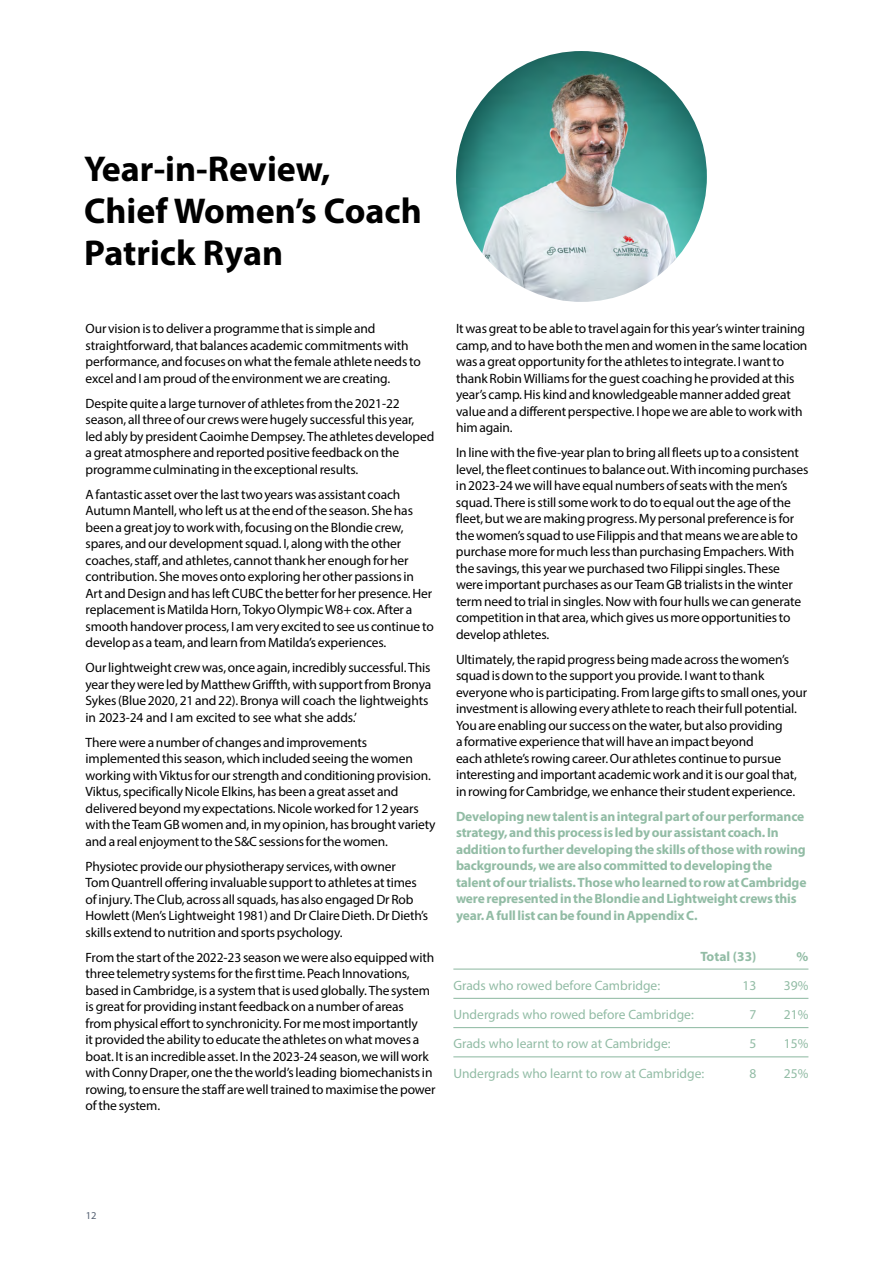
<style>
.page{position:relative;width:893px;height:1263px;background:#fff}
.page>*{position:absolute;margin:0;border:0;box-sizing:border-box;transform-origin:0 0}
.t1{font:700 36px/42px "Myriad Pro";color:#000}
.t2{font:13.5px/16.5px "Myriad Pro";letter-spacing:-.01em;color:#000}
.t3{font:700 13.5px/16.5px "Myriad Pro";letter-spacing:-.01em;color:#92bca5}
.t4{font:13.5px "Myriad Pro";color:#92bca5}
.t5{font:10.5px "Myriad Pro";color:#546072}
</style>
<div class="page">
<hr style="left:453px;top:968px;width:355px;height:1px;background:#92bca5">
<hr style="left:453px;top:998px;width:355px;height:1px;background:#92bca5">
<hr style="left:453px;top:1027px;width:355px;height:1px;background:#92bca5">
<hr style="left:453px;top:1056px;width:355px;height:1px;background:#92bca5">
<img style="left:456px;top:51px;width:251px;height:251px;border-radius:125px">
<h1 class="t1" style="left:84px;top:146px;width:339px">Year-in-Review,<br>Chief Women’s Coach<br>Patrick Ryan</h1>
<p class="t2" style="left:86px;top:320px;width:337px">Our visionistodeliver aprogramme thatissimple and straightforward,thatbalances academic commitmentswith performance, andfocusesonwhatthe female athleteneedsto excel andI amproudofthe environmentwe are creating.</p>
<p class="t2" style="left:86px;top:395px;width:350px">Despitequite a large turnoverof athletesfromthe 2021-22 season, allthreeofour crewswerehugely successfulthis year, ledablybypresidentCaoimheDempsey. The athletesdeveloped agreat atmosphere andreportedpositive feedbackonthe programme culminatinginthe exceptionalresults.</p>
<p class="t2" style="left:86px;top:486px;width:350px">Afantastic assetoverthe lasttwoyearswas assistant coach AutumnMantell,wholeftus atthe endofthe season. Shehas beenagreatjoy toworkwith,focusingontheBlondie crew, spares, andourdevelopmentsquad. I, alongwiththeother coaches,staff, andathletes, cannotthankher enoughforher contribution. Shemovesontoexploringherotherpassionsin Art andDesignandhasleftCUBCthebetterforherpresence.Her replacementisMatildaHorn, TokyoOlympicW8+cox.After a smoothhandoverprocess, I amvery excitedtoseeus continue to developas a team, andlearnfromMatilda’s experiences.</p>
<p class="t2" style="left:86px;top:659px;width:347px">Ourlightweight crewwas,once again, incredibly successful. This yeartheywere ledbyMatthewGriffth,withsupportfromBronya Sykes(Blue 2020, 21 and22).Bronya will coach the lightweights in 2023-24 and I am excited to see what she adds.’</p>
<p class="t2" style="left:86px;top:734px;width:352px">Therewere anumberof changes andimprovements implementedthisseason,whichincludedseeingthewomen workingwithViktusforourstrengthandconditioningprovision.<br>Viktus,specificallyNicole Elkins,hasbeenagreat asset and deliveredbeyondmy expectations.Nicoleworkedfor 12 years withthe TeamGBwomenand, inmyopinion,hasbrought variety anda real enjoymenttothe S&amp;Csessionsforthewomen.</p>
<p class="t2" style="left:86px;top:858px;width:344px">Physiotecprovideourphysiotherapy services,withowner TomQuantrellofferinginvaluable supporttoathletes attimes ofinjury. TheClub, across allsquads,has alsoengagedDrRob Howlett(Men’s Lightweight 1981) and DrClaireDieth.DrDieth’s skills extendtonutritionandsportspsychology.</p>
<p class="t2" style="left:86px;top:949px;width:351px">Fromthe startofthe 2022-23 seasonwewere alsoequippedwith three telemetry systemsforthe firsttime.PeachInnovations, basedinCambridge, is a systemthatisusedglobally. The system isgreatforprovidinginstantfeedbackonanumberof areas fromphysical efforttosynchronicity. Formemostimportantly itprovidedthe ability toeducate the athletesonwhatmoves a boat. Itis anincredible asset. Inthe 2023-24 season,wewillwork withConnyDraper,one the theworld’sleading biomechanistsin rowing,toensure the staff arewelltrainedtomaximise thepower ofthe system.</p>
<p class="t2" style="left:456px;top:320px;width:353px">Itwasgreattobe able totravel againforthis year’swintertraining camp, andtohaveboththemenandwomeninthe same location was agreatopportunity forthe athletestointegrate. Iwantto thankRobinWilliamsfortheguest coachingheprovidedatthis year’s camp.His kindandknowledgeablemanner addedgreat value andadifferentperspective. Ihopewe are able toworkwith himagain.</p>
<p class="t2" style="left:456px;top:444px;width:354px">Inlinewiththe five-yearplantobringallfleetsuptoa consistent level,the fleet continuestobalanceout.Withincomingpurchases in2023-24wewillhave equalnumbersofseatswiththemen’s squad. There isstillsomework todotoequaloutthe ageofthe fleet,butwe aremakingprogress.Mypersonalpreference isfor thewomen’ssquadtouse Filippis andthatmeanswe are able to purchasemore formuchlessthanpurchasingEmpachers.With the savings,this yearwepurchasedtwoFilippisingles. These were importantpurchases asour TeamGBtrialistsinthewinter termneedtotrial insingles.Nowwithfourhullswe cangenerate competitioninthat area,whichgivesusmoreopportunitiesto developathletes.</p>
<p class="t2" style="left:456px;top:651px;width:353px">Ultimately,the rapidprogressbeingmade acrossthewomen’s squadisdowntothe support youprovide. Iwanttothank everyonewhoisparticipating. Fromlargegiftstosmallones, your investmentis allowingevery athlete toreachtheirfullpotential.<br>Youare enablingoursuccessonthewater,but alsoproviding<br>a formative experience thatwillhave animpactbeyond eachathlete’srowingcareer.Our athletes continue topursue interestingandimportant academicwork anditisourgoalthat, inrowingforCambridge,we enhance theirstudent experience.</p>
<p class="t3" style="left:456px;top:807px;width:352px">Developingnewtalentisanintegralpartofourperformance strategy,andthisprocess is ledbyourassistant coach.In additiontofurtherdevelopingtheskillsofthosewithrowing backgrounds,wearealsocommittedtodevelopingthe talentofourtrialists.ThosewholearnedtorowatCambridge wererepresentedintheBlondieandLightweight crews this year.Afulllist canbefoundinAppendixC.</p>
<p class="t3" style="left:700px;top:947px;width:58px">Total (33)</p>
<p class="t3" style="left:797px;top:947px;width:13px">%</p>
<p class="t4" style="left:453px;top:977px;width:208px">Grads who rowed before Cambridge:</p>
<p class="t4" style="left:743px;top:977px;width:15px">13</p>
<p class="t4" style="left:784px;top:977px;width:26px">39%</p>
<p class="t4" style="left:453px;top:1006px;width:242px">Undergrads who rowed before Cambridge:</p>
<p class="t4" style="left:749px;top:1006px;width:8px">7</p>
<p class="t4" style="left:784px;top:1006px;width:26px">21%</p>
<p class="t4" style="left:453px;top:1035px;width:219px">Grads who learnt to row at Cambridge:</p>
<p class="t4" style="left:749px;top:1035px;width:8px">5</p>
<p class="t4" style="left:784px;top:1035px;width:26px">15%</p>
<p class="t4" style="left:453px;top:1065px;width:252px">Undergrads who learnt to row at Cambridge:</p>
<p class="t4" style="left:749px;top:1065px;width:8px">8</p>
<p class="t4" style="left:784px;top:1065px;width:26px">25%</p>
<p class="t5" style="left:86px;top:1209px;width:12px">12</p>
</div>
